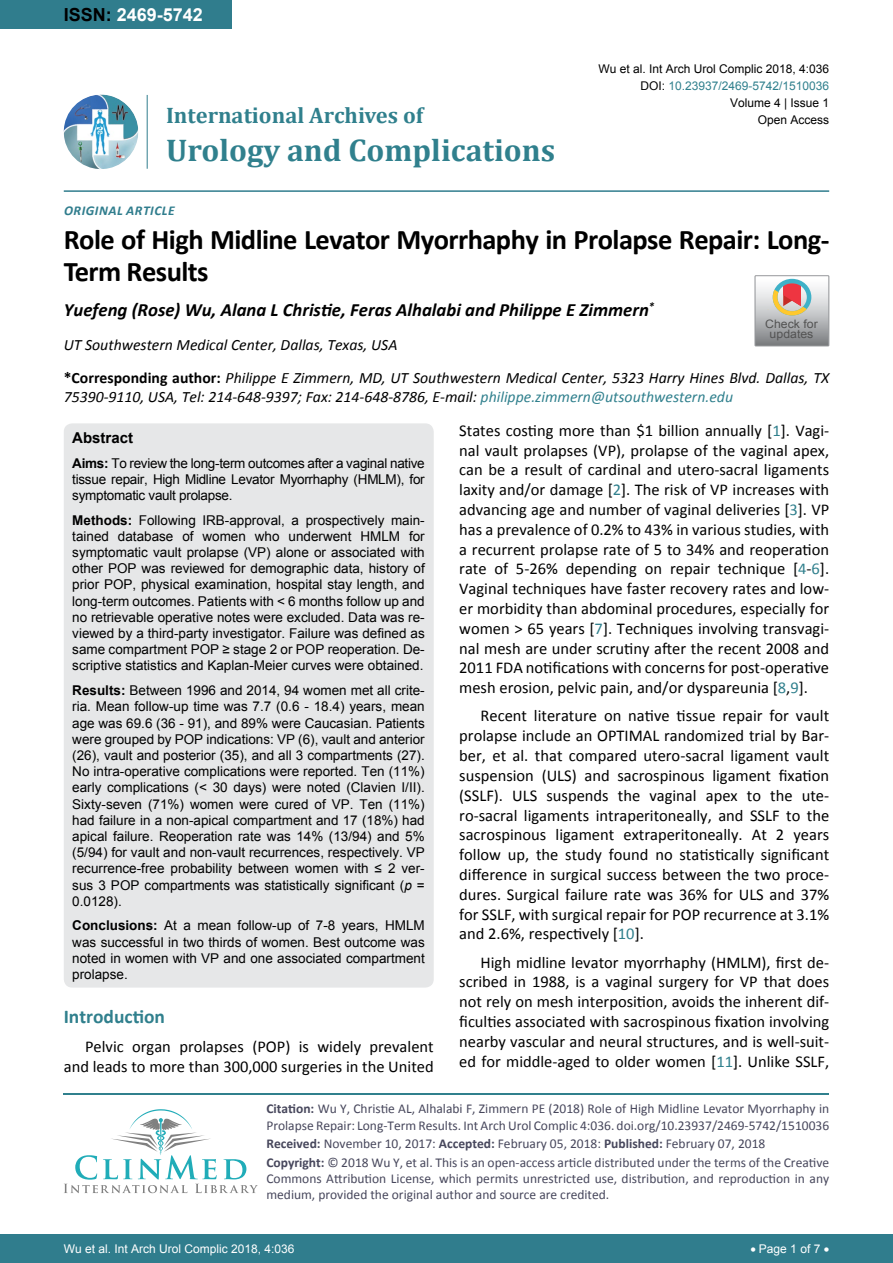
<style>
.page{position:relative;width:893px;height:1263px;background:#fff}
.page>*{position:absolute;margin:0;border:0;box-sizing:border-box;transform-origin:0 0}
.t1{font:700 31.5px "Cambria";color:#30808d}
.t2{font:700 28.5px/32.2px "Calibri";letter-spacing:-.02em;color:#000}
.t3{font:700 22.5px "Cambria";color:#30808d}
.t4{font:700 19.5px "Calibri";color:#30808d}
.t5{font:italic 700 18.75px "Calibri";color:#000}
.t6{font:700 18px "Arial";color:#fff}
.t7{font:16.5px/19.8px "Calibri";color:#000;text-align:justify}
.t8{font:italic 15.75px/33px "Calibri";color:#000}
.t9{font:700 15px "Arial";color:#000}
.t10{font:13.5px/16.2px "Arial";color:#000;text-align:justify}
.t11{font:13.5px/16.2px "Calibri";color:#47475c}
.t12{font:italic 700 13.5px "Calibri";letter-spacing:.04em;color:#307d8d}
.t13{font:12px "Arial";color:#000}
.t14{font:12px "Arial";color:#fff}
.t15{font:12px "Arial";color:#30808d}
.t16{font:11.7px/10.1px "Arial";color:#535353;text-align:center;scale:1.06 1}
.s1{color:#000}
.s2{font-weight:700;font-style:normal}
.s3{color:#30808d}
.s4{font-weight:700}
.s5{font-style:italic}
</style>
<div class="page">
<hr style="left:64px;top:1093px;width:765px;height:2px;background:#30808d">
<svg style="left:64px;top:1109px;width:194px;height:84px"></svg>
<div style="left:0;top:0;width:231px;height:28px;background:#307d8d"></div>
<img style="left:64px;top:95px;width:74px;height:74px;border-radius:37px">
<hr style="left:147px;top:95px;width:1px;height:74px;background:#307d8d">
<hr style="left:64px;top:190px;width:765px;height:2px;background:#307d8d">
<div style="left:0;top:1234px;width:893px;height:29px;background:#307d8d"></div>
<div style="left:64px;top:423px;width:370px;height:564px;background:#e6e7e8;border-radius:9px"></div>
<svg style="left:755px;top:276px;width:74px;height:70px;background:#bdb6b3"></svg>
<p class="t6" style="left:64px;top:2px;width:141px"><span class="s1">ISSN:</span> 2469-5742</p>
<h3 class="t3" style="left:166px;top:100px;width:259px">International Archives of</h3>
<h1 class="t1" style="left:166px;top:128px;width:391px">Urology and Complications</h1>
<p class="t12" style="left:64px;top:202px;width:99px">Original Ar ticle</p>
<p class="t13" style="left:598px;top:60px;width:232px">Wu et al. Int Arch Urol Complic 2018, 4:036</p>
<p class="t13" style="left:730px;top:95px;width:101px">Volume 4 | Issue 1</p>
<p class="t15" style="left:640px;top:78px;width:190px"><span class="s1">DOI:</span> 10.23937/2469-5742/1510036</p>
<p class="t13" style="left:758px;top:112px;width:73px">Open Access</p>
<h2 class="t2" style="left:64px;top:222px;width:767px">Role of High Midline Levator Myorrhaphy in Prolapse Repair: Long-<br>Term Results</h2>
<p class="t5" style="left:64px;top:298px;width:592px">Yuefeng (Rose) Wu, Alana L Christie, Feras Alhalabi and Philippe E Zimmern<sup>*</sup></p>
<p class="t8" style="left:64px;top:327px;width:767px">UT Southwestern Medical Center, Dallas, Texas, USA<br><span class="s2">*Corresponding author:</span> Philippe E Zimmern, MD, UT Southwestern Medical Center, 5323 Harry Hines Blvd. Dallas, TX</p>
<p class="t8" style="left:64px;top:380px;width:671px">75390-9110, USA, Tel: 214-648-9397; Fax: 214-648-8786, E-mail: <span class="s3">philippe.zimmern@utsouthwestern.edu</span></p>
<p class="t9" style="left:72px;top:427px;width:62px">Abstract</p>
<p class="t10" style="left:72px;top:455px;width:354px"><span class="s4">Aims:</span> To review the long-term outcomes after a vaginal native tissue repair, High Midline Levator Myorrhaphy (HMLM), for symptomatic vault prolapse.</p>
<p class="t10" style="left:72px;top:512px;width:354px"><span class="s4">Methods:</span> Following IRB-approval, a prospectively main&shy;tained database of women who underwent HMLM for symptomatic vault prolapse (VP) alone or associated with other POP was reviewed for demographic data, history of prior POP, physical examination, hospital stay length, and long-term outcomes. Patients with &lt; 6 months follow up and no retrievable operative notes were excluded. Data was re&shy;viewed by a third-party investigator. Failure was defined as same compartment POP ≥ stage 2 or POP reoperation. De&shy;scriptive statistics and Kaplan-Meier curves were obtained.</p>
<p class="t10" style="left:72px;top:682px;width:354px"><span class="s4">Results:</span> Between 1996 and 2014, 94 women met all crite&shy;ria. Mean follow-up time was 7.7 (0.6 - 18.4) years, mean age was 69.6 (36 - 91), and 89% were Caucasian. Patients were grouped by POP indications: VP (6), vault and anterior (26), vault and posterior (35), and all 3 compartments (27).<br>No intra-operative complications were reported. Ten (11%) early complications (&lt; 30 days) were noted (Clavien I/II).<br>Sixty-seven (71%) women were cured of VP. Ten (11%) had failure in a non-apical compartment and 17 (18%) had apical failure. Reoperation rate was 14% (13/94) and 5% (5/94) for vault and non-vault recurrences, respectively. VP recurrence-free probability between women with ≤ 2 ver&shy;sus 3 POP compartments was statistically significant (<span class="s5">p</span> = 0.0128).</p>
<p class="t10" style="left:72px;top:918px;width:354px"><span class="s4">Conclusions:</span> At a mean follow-up of 7-8 years, HMLM was successful in two thirds of women. Best outcome was noted in women with VP and one associated compartment prolapse.</p>
<p class="t16" style="left:765px;top:319px;width:51px">Check for updates</p>
<p class="t7" style="left:459px;top:420px;width:371px">States costing more than $1 billion annually [<span class="s3">1</span>]. Vagi&shy;nal vault prolapses (VP), prolapse of the vaginal apex, can be a result of cardinal and utero-sacral ligaments laxity and/or damage [<span class="s3">2</span>]. The risk of VP increases with advancing age and number of vaginal deliveries [<span class="s3">3</span>]. VP has a prevalence of 0.2% to 43% in various studies, with a recurrent prolapse rate of 5 to 34% and reoperation rate of 5-26% depending on repair technique [<span class="s3">4</span>-<span class="s3">6</span>].<br>Vaginal techniques have faster recovery rates and low&shy;er morbidity than abdominal procedures, especially for women &gt; 65 years [<span class="s3">7</span>]. Techniques involving transvagi&shy;nal mesh are under scrutiny after the recent 2008 and 2011 FDA notifications with concerns for post-operative mesh erosion, pelvic pain, and/or dyspareunia [<span class="s3">8</span>,<span class="s3">9</span>].</p>
<p class="t7" style="left:459px;top:706px;width:371px;text-indent:21px">Recent literature on native tissue repair for vault prolapse include an OPTIMAL randomized trial by Bar&shy;ber, et al. that compared utero-sacral ligament vault suspension (ULS) and sacrospinous ligament fixation (SSLF). ULS suspends the vaginal apex to the ute&shy;ro-sacral ligaments intraperitoneally, and SSLF to the sacrospinous ligament extraperitoneally. At 2 years follow up, the study found no statistically significant difference in surgical success between the two proce&shy;dures. Surgical failure rate was 36% for ULS and 37% for SSLF, with surgical repair for POP recurrence at 3.1% and 2.6%, respectively [<span class="s3">10</span>].</p>
<p class="t7" style="left:459px;top:952px;width:371px;text-indent:21px">High midline levator myorrhaphy (HMLM), first de&shy;scribed in 1988, is a vaginal surgery for VP that does not rely on mesh interposition, avoids the inherent dif&shy;ficulties associated with sacrospinous fixation involving nearby vascular and neural structures, and is well-suit&shy;ed for middle-aged to older women [<span class="s3">11</span>]. Unlike SSLF,</p>
<p class="t4" style="left:64px;top:1005px;width:103px">Introduction</p>
<p class="t7" style="left:64px;top:1036px;width:371px;text-align:right">Pelvic organ prolapses (POP) is widely prevalent and leads to more than 300,000 surgeries in the United</p>
<p class="t11" style="left:266px;top:1101px;width:564px"><span class="s4">Citation:</span> Wu Y, Christie AL, Alhalabi F, Zimmern PE (2018) Role of High Midline Levator Myorrhaphy in<br>Prolapse Repair: Long-Term Results. Int Arch Urol Complic 4:036. doi.org/10.23937/2469-5742/1510036</p>
<p class="t11" style="left:266px;top:1134px;width:564px;line-height:18.6px"><span class="s4">Received:</span> November 10, 2017: <span class="s4">Accepted:</span> February 05, 2018: <span class="s4">Published:</span> February 07, 2018<br><span class="s4">Copyright:</span> © 2018 Wu Y, et al. This is an open-access article distributed under the terms of the Creative</p>
<p class="t11" style="left:266px;top:1170px;width:564px">Commons Attribution License, which permits unrestricted use, distribution, and reproduction in any medium, provided the original author and source are credited.</p>
<p class="t14" style="left:64px;top:1241px;width:232px">Wu et al. Int Arch Urol Complic 2018, 4:036</p>
<p class="t14" style="left:750px;top:1241px;width:80px">• Page 1 of 7 •</p>
</div>
